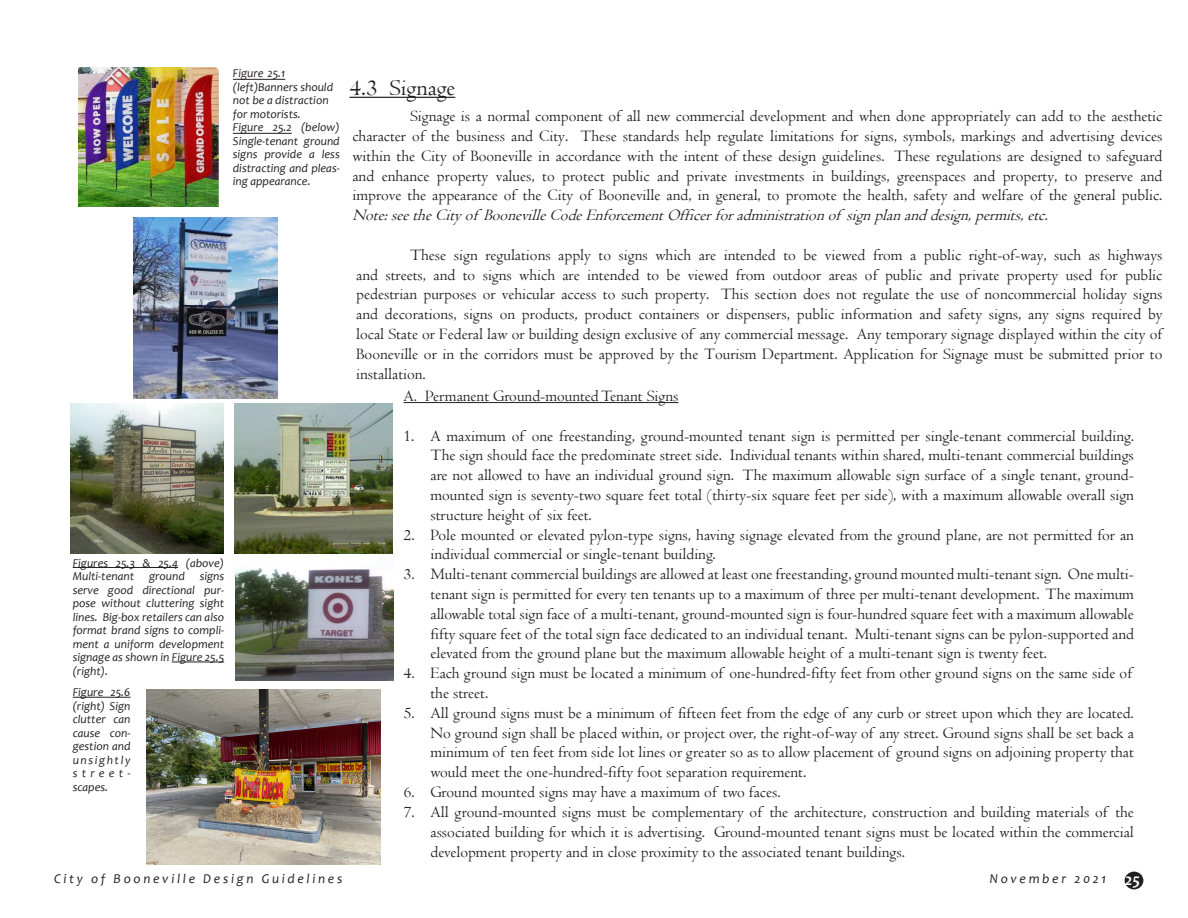
<style>
.page{position:relative;width:1188px;height:918px;background:#fff}
.page>*{position:absolute;margin:0;border:0;box-sizing:border-box;transform-origin:0 0}
.t1{font:24px "Centaur";color:#231f20}
.t2{font:16.5px/19.8px "Centaur";color:#231f20;text-align:justify}
.t3{font:italic 16.5px "Centaur";color:#231f20}
.t4{font:italic 13.5px "Candara";letter-spacing:.2em;color:#231f20}
.t5{font:italic 12px/13.5px "Candara";color:#231f20;text-align:justify}
.s1{font-weight:700;font-size:16.5px;color:#fff}
</style>
<div class="page">
<div style="left:1125px;top:872px;width:18px;height:17px;background:#231f20;border-radius:50%"></div>
<img style="left:133px;top:218px;width:144px;height:180px">
<hr style="left:233px;top:133px;width:59px;height:1px;background:#231f20">
<hr style="left:233px;top:79px;width:52px;height:1px;background:#231f20">
<img style="left:71px;top:403px;width:153px;height:150px">
<img style="left:78px;top:68px;width:140px;height:139px">
<img style="left:147px;top:689px;width:233px;height:175px">
<hr style="left:73px;top:567px;width:105px;height:1px;background:#231f20">
<hr style="left:172px;top:662px;width:52px;height:1px;background:#231f20">
<hr style="left:73px;top:697px;width:57px;height:1px;background:#231f20">
<img style="left:235px;top:568px;width:159px;height:113px">
<img style="left:235px;top:403px;width:158px;height:150px">
<hr style="left:350px;top:97px;width:105px;height:1px;background:#231f20">
<hr style="left:404px;top:402px;width:274px;height:1px;background:#231f20">
<p class="t5" style="left:233px;top:66px;width:108px;text-align:left">Figure 25.1 (left)Banners should not be a distraction for motorists.<br>Figure 25.2 (below)<br>Single-tenant ground signs provide a less distracting and pleas&shy;ing appearance.</p>
<p class="t5" style="left:73px;top:556px;width:153px">Figures 25.3 &amp; 25.4 (above)<br>Multi-tenant ground signs serve good directional pur&shy;pose without cluttering sight lines. Big-box retailers can also format brand signs to compli&shy;ment a uniform development signage as shown in Figure 25.5 (right).</p>
<p class="t5" style="left:73px;top:686px;width:59px">Figure 25.6 (right) Sign clutter can cause con&shy;gestion and unsightly street&shy;scapes.</p>
<h1 class="t1" style="left:350px;top:73px;width:107px">4.3 Signage</h1>
<p class="t2" style="left:352px;top:106px;width:812px;text-indent:58px">Signage is a normal component of all new commercial development and when done appropriately can add to the aesthetic character of the business and City. These standards help regulate limitations for signs, symbols, markings and advertising devices within the City of Booneville in accordance with the intent of these design guidelines. These regulations are designed to safeguard and enhance property values, to protect public and private investments in buildings, greenspaces and property, to preserve and improve the appearance of the City of Booneville and, in general, to promote the health, safety and welfare of the general public.</p>
<p class="t3" style="left:352px;top:205px;width:702px">Note:seetheCity of Booneville CodeEnforcementOfficerforadministrationof signplananddesign,permits,etc.</p>
<p class="t2" style="left:356px;top:245px;width:808px;text-indent:54px">These sign regulations apply to signs which are intended to be viewed from a public right-of-way, such as highways and streets, and to signs which are intended to be viewed from outdoor areas of public and private property used for public pedestrian purposes or vehicular access to such property. This section does not regulate the use of noncommercial holiday signs and decorations, signs on products, product containers or dispensers, public information and safety signs, any signs required by local State or Federal law or building design exclusive of any commercial message. Any temporary signage displayed within the city of Booneville or in the corridors must be approved by the Tourism Department. Application for Signage must be submitted prior to installation.</p>
<p class="t2" style="left:404px;top:386px;width:276px">A. Permanent Ground-mounted Tenant Signs</p>
<p class="t2" style="left:430px;top:425px;width:705px">A maximum of one freestanding, ground-mounted tenant sign is permitted per single-tenant commercial building.<br>The sign should face the predominate street side. Individual tenants within shared, multi-tenant commercial buildings are not allowed to have an individual ground sign. The maximum allowable sign surface of a single tenant, ground&shy;mounted sign is seventy-two square feet total (thirty-six square feet per side), with a maximum allowable overall sign structure height of six feet.</p>
<p class="t2" style="left:430px;top:524px;width:705px;text-indent:-27px">2. Pole mounted or elevated pylon-type signs, having signage elevated from the ground plane, are not permitted for an individual commercial or single-tenant building.</p>
<p class="t2" style="left:430px;top:564px;width:705px;text-indent:-27px">3. Multi-tenant commercial buildings are allowed at least one freestanding, ground mounted multi-tenant sign. One multi&shy;tenant sign is permitted for every ten tenants up to a maximum of three per multi-tenant development. The maximum allowable total sign face of a multi-tenant, ground-mounted sign is four-hundred square feet with a maximum allowable fifty square feet of the total sign face dedicated to an individual tenant. Multi-tenant signs can be pylon-supported and elevated from the ground plane but the maximum allowable height of a multi-tenant sign is twenty feet.</p>
<p class="t2" style="left:430px;top:663px;width:703px;text-indent:-27px">4. Each ground sign must be located a minimum of one-hundred-fifty feet from other ground signs on the same side of the street.</p>
<p class="t2" style="left:430px;top:703px;width:705px;text-indent:-27px">5. All ground signs must be a minimum of fifteen feet from the edge of any curb or street upon which they are located.<br>No ground sign shall be placed within, or project over, the right-of-way of any street. Ground signs shall be set back a minimum of ten feet from side lot lines or greater so as to allow placement of ground signs on adjoining property that would meet the one-hundred-fifty foot separation requirement.</p>
<p class="t2" style="left:403px;top:782px;width:379px">6. Ground mounted signs may have a maximum of two faces.</p>
<p class="t2" style="left:430px;top:802px;width:705px;text-indent:-27px">7. All ground-mounted signs must be complementary of the architecture, construction and building materials of the associated building for which it is advertising. Ground-mounted tenant signs must be located within the commercial development property and in close proximity to the associated tenant buildings.</p>
<p class="t4" style="left:54px;top:870px;width:290px">City of Booneville Design Guidelines</p>
<p class="t4" style="left:990px;top:870px;width:152px">November 2021 <span class="s1">25</span></p>
</div>
